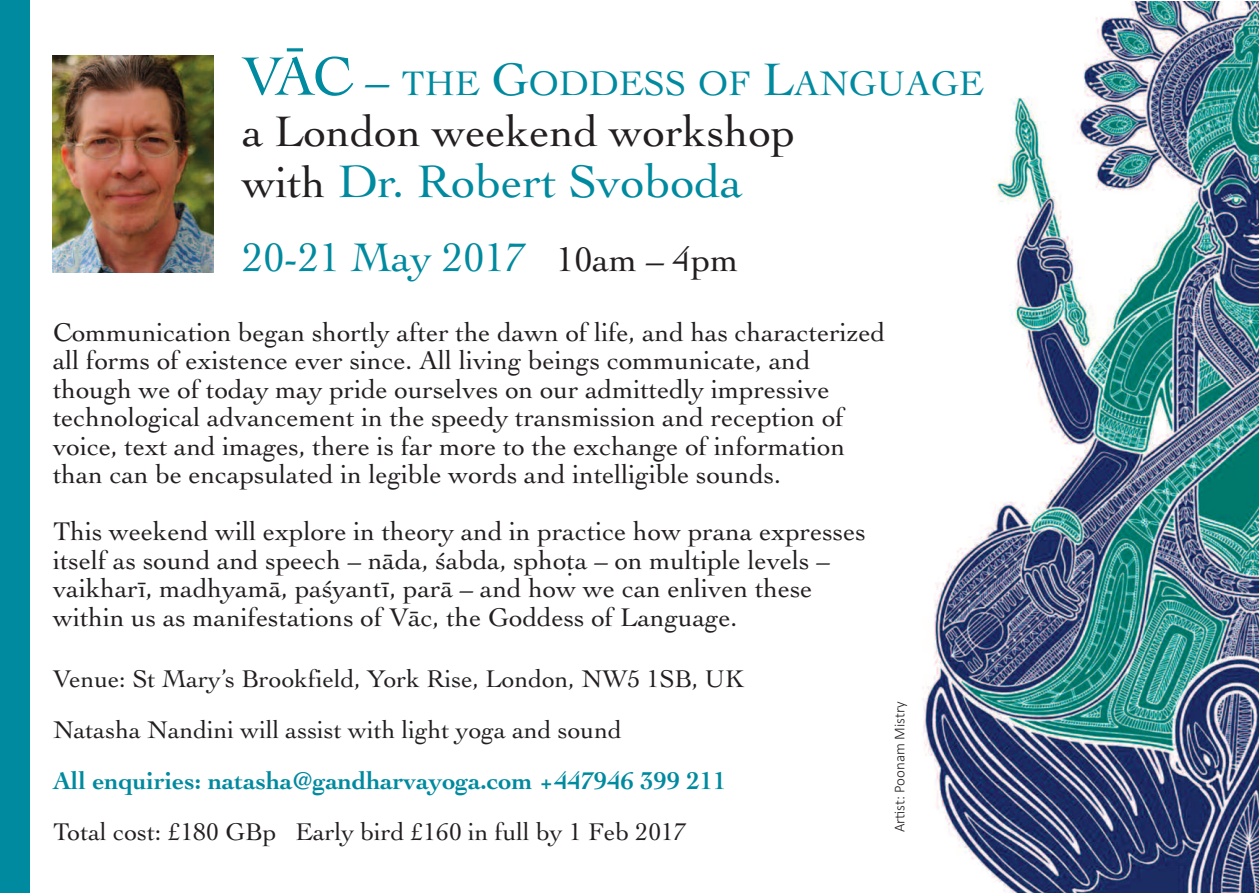
<style>
.page{position:relative;width:1259px;height:893px;background:#fff}
.page>*{position:absolute;margin:0;border:0;box-sizing:border-box;transform-origin:0 0}
.t1{font:48px "Cochin";color:#008a9f}
.t2{font:45px "Cochin";color:#231f20}
.t3{font:42px "Cochin";color:#008a9f}
.t4{font:36px "Cochin";color:#008a9f}
.t5{font:27px/28.5px "Cochin";color:#231f20}
.t6{font:25.5px/51px "Cochin";color:#231f20}
.t7{font:700 25.5px "Cochin";color:#008a9f}
.t8{font:300 15px "Calibri";color:#231f20}
.s1{font-size:57px}
.s2{font-size:48px}
.s3{font-size:45px;color:#231f20}
.s4{font-size:36px;color:#231f20}
</style>
<div class="page">
<div style="left:0;top:0;width:30px;height:893px;background:#008a9f"></div>
<img style="left:922px;top:1px;width:337px;height:892px">
<img style="left:53px;top:55px;width:161px;height:217px">
<h3 class="t4" style="left:242px;top:59px;width:742px"><span class="s1">Vāc</span> <span class="s2">–</span> the <span class="s2">G</span>oddess of <span class="s2">L</span>anGuaGe</h3>
<h2 class="t2" style="left:242px;top:101px;width:554px">a London weekend workshop</h2>
<h1 class="t1" style="left:242px;top:149px;width:502px"><span class="s3">with</span> dr. Robert svoboda</h1>
<h3 class="t3" style="left:242px;top:229px;width:497px">20-21 May 2017 <span class="s4">10am – 4pm</span></h3>
<p class="t5" style="left:53px;top:317px;width:834px">communication began shortly after the dawn of life, and has characterized all forms of existence ever since. all living beings communicate, and though we of today may pride ourselves on our admittedly impressive technological advancement in the speedy transmission and reception of voice, text and images, there is far more to the exchange of information than can be encapsulated in legible words and intelligible sounds.</p>
<p class="t5" style="left:53px;top:516px;width:814px">this weekend will explore in theory and in practice how prana expresses itself as sound and speech – nāda, śabda, sphoṭa – on multiple levels – vaikharī, madhyamā, paśyantī, parā – and how we can enliven these within us as manifestations of Vāc, the Goddess of Language.</p>
<p class="t6" style="left:53px;top:652px;width:692px">Venue: st Mary’s Brookfield, York Rise, London, nW5 1sB, uK natasha nandini will assist with light yoga and sound</p>
<p class="t7" style="left:53px;top:771px;width:675px">All enquiries: natasha@gandharvayoga.com +447946 399 211</p>
<p class="t6" style="left:53px;top:805px;width:635px">total cost: £180 GBp early bird £160 in full by 1 feb 2017</p>
<p class="t8" style="left:890px;top:832px;width:133px;rotate:-90deg">Artist: Poonam Mistry</p>
</div>
